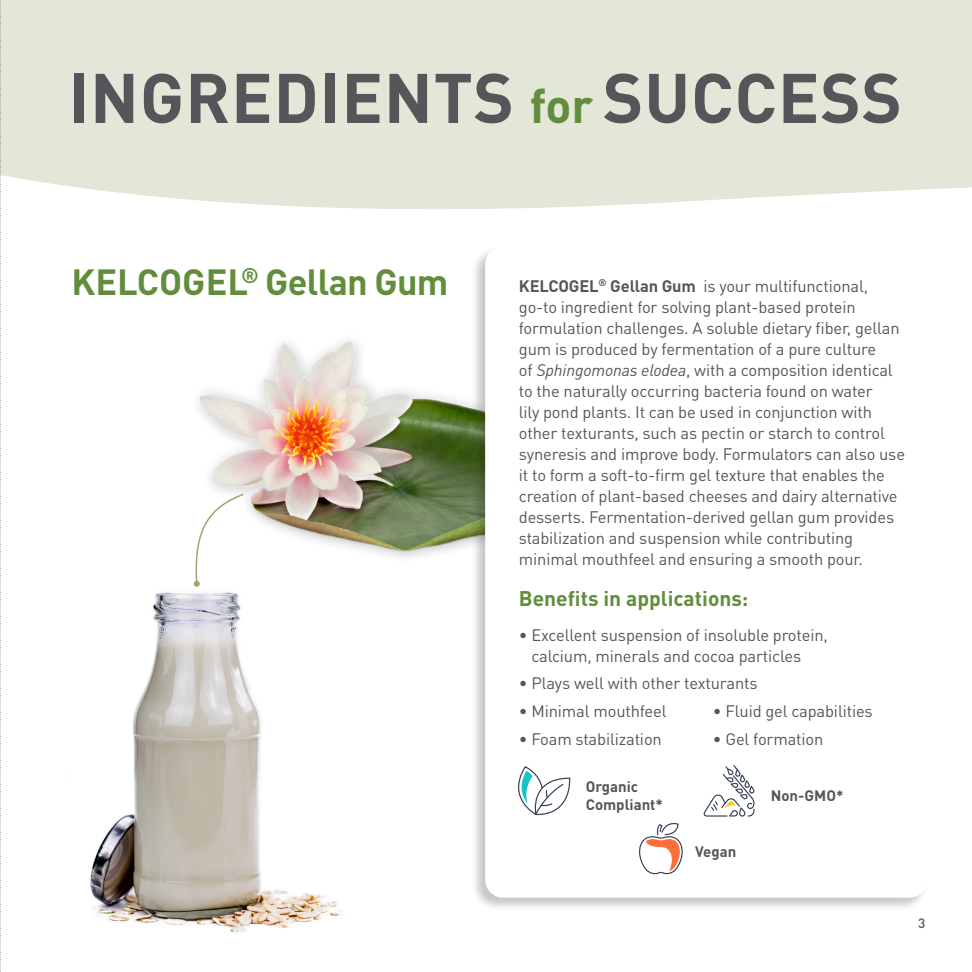
<style>
.page{position:relative;width:972px;height:972px;background:#fff}
.page>*{position:absolute;margin:0;border:0;box-sizing:border-box;transform-origin:0 0}
.t1{font:700 69px "DIN Pro";letter-spacing:.01em;color:#54565a}
.t2{font:700 36px "DIN Pro";letter-spacing:-.02em;color:#628d3c}
.t3{font:700 21px "DIN Pro";color:#628d3c}
.t4{font:16.5px/21px "DIN Pro";letter-spacing:-.01em;color:#54565a}
.t5{font:700 15px "DIN Pro";color:#54565a}
.t6{font:500 13.5px "DIN Pro";color:#54565a}
.s1{font-size:48px;color:#628d3c}
.s2{font-weight:700}
.s3{font-style:italic}
</style>
<div class="page">
<img style="left:90px;top:592px;width:252px;height:341px">
<img style="left:198px;top:341px;width:273px;height:217px">
<div style="left:1px;top:0;width:971px;height:210px;background:#e2e7d7"></div>
<svg style="left:0;top:0;width:1px;height:972px"></svg>
<div style="left:471px;top:245px;width:457px;height:667px;background:#231f20;opacity:.25"></div>
<div style="left:485px;top:246px;width:442px;height:652px;background:#fff;border-radius:18px"></div>
<svg style="left:704px;top:765px;width:51px;height:52px"></svg>
<svg style="left:518px;top:766px;width:52px;height:49px"></svg>
<svg style="left:639px;top:823px;width:44px;height:51px"></svg>
<svg style="left:193px;top:492px;width:52px;height:95px"></svg>
<p class="t1" style="left:68px;top:44px;width:835px">INGREDIENTS <span class="s1">for</span> SUCCESS</p>
<p class="t2" style="left:71px;top:253px;width:379px">KELCOGEL<sup>®</sup> Gellan Gum</p>
<p class="t4" style="left:519px;top:275px;width:388px"><span class="s2">KELCOGEL</span><sup>®</sup> <span class="s2">Gellan Gum</span> is your multifunctional, go-to ingredient for solving plant-based protein formulation challenges. A soluble dietary fiber, gellan gum is produced by fermentation of a pure culture<br>of <span class="s3">Sphingomonas elodea</span>, with a composition identical to the naturally occurring bacteria found on water<br>lily pond plants. It can be used in conjunction with other texturants, such as pectin or starch to control syneresis and improve body. Formulators can also use it to form a soft-to-firm gel texture that enables the creation of plant-based cheeses and dairy alternative desserts. Fermentation-derived gellan gum provides stabilization and suspension while contributing minimal mouthfeel and ensuring a smooth pour.</p>
<p class="t3" style="left:519px;top:582px;width:231px">Benefits in applications:</p>
<p class="t4" style="left:531px;top:624px;width:298px;text-indent:-13px">• Excellent suspension of insoluble protein, calcium, minerals and cocoa particles</p>
<p class="t4" style="left:519px;top:672px;width:240px">• Plays well with other texturants</p>
<p class="t4" style="left:519px;top:700px;width:149px">• Minimal mouthfeel</p>
<p class="t4" style="left:519px;top:728px;width:144px">• Foam stabilization</p>
<p class="t4" style="left:713px;top:700px;width:161px">• Fluid gel capabilities</p>
<p class="t4" style="left:713px;top:728px;width:112px">• Gel formation</p>
<p class="t5" style="left:586px;top:774px;width:54px">Organic</p>
<p class="t5" style="left:586px;top:792px;width:79px">Compliant*</p>
<p class="t5" style="left:695px;top:839px;width:43px">Vegan</p>
<p class="t5" style="left:771px;top:783px;width:74px">Non-GMO*</p>
<p class="t6" style="left:918px;top:913px;width:9px">3</p>
</div>
